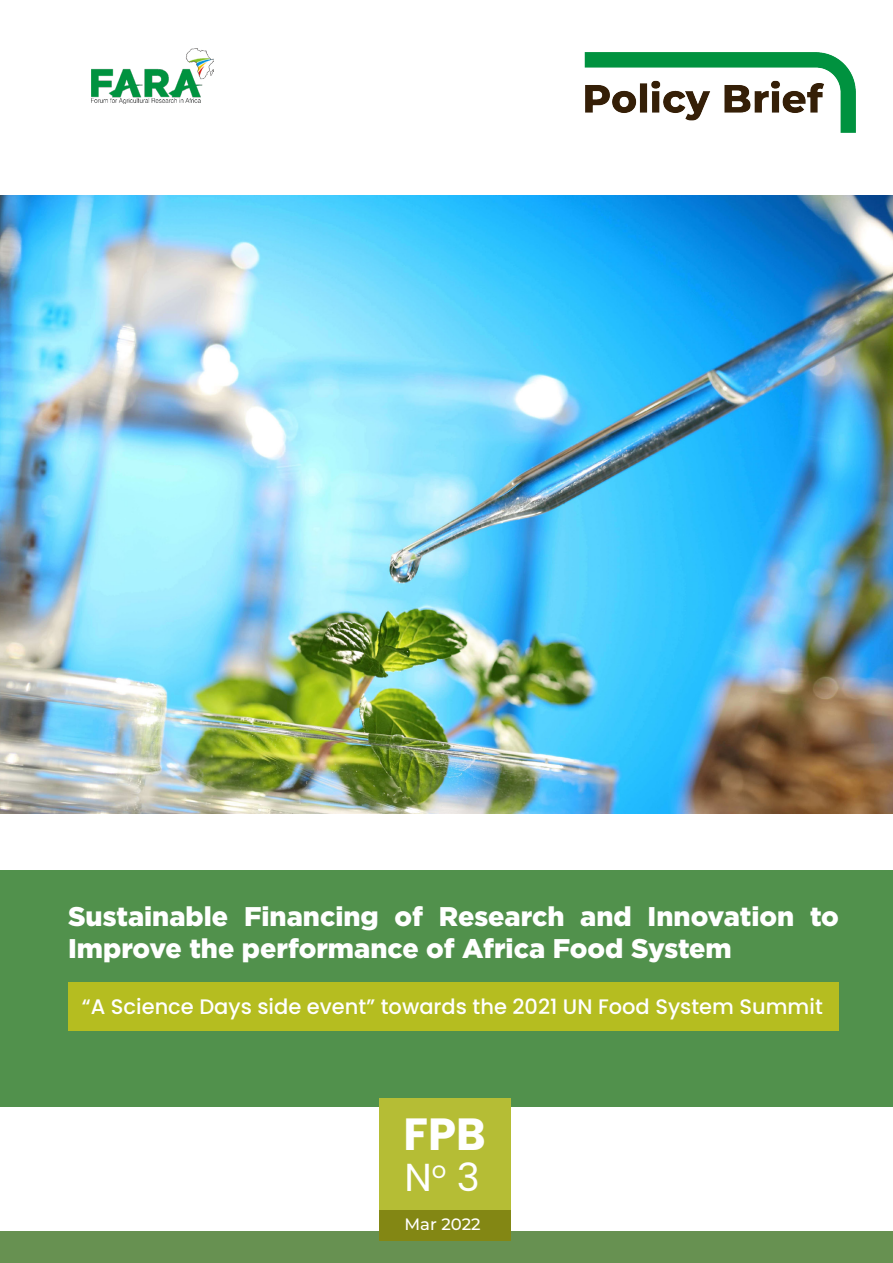
<style>
.page{position:relative;width:893px;height:1263px;background:#fff}
.page>*{position:absolute;margin:0;border:0;box-sizing:border-box;transform-origin:0 0}
.quote_2{font:700 45px "Poppins";color:#fff}
.quote_2-2{font:39px "Poppins";color:#fff}
.quote_2-3{font:900 27px/32.4px "Gotham";color:#fff}
.quote_2-4{font:500 21px "Poppins";color:#fff}
.quote_2-5{font:500 16.5px "Montserrat";color:#fff}
</style>
<div class="page">
<img style="left:91px;top:49px;width:122px;height:54px">
<img style="left:0;top:196px;width:893px;height:618px">
<div style="left:0;top:870px;width:893px;height:236px;background:#51914c"></div>
<div style="left:68px;top:982px;width:771px;height:49px;background:#b5bd20"></div>
<img style="left:584px;top:52px;width:272px;height:80px">
<div style="left:0;top:1232px;width:893px;height:31px;background:#679151"></div>
<div style="left:379px;top:1098px;width:132px;height:143px;background:#b5bd35"></div>
<div style="left:379px;top:1210px;width:132px;height:31px;background:#838714"></div>
<p class="quote_2-3" style="left:68px;top:899px;width:772px">Sustainable Financing of Research and Innovation to<br>Improve the performance of Africa Food System</p>
<p class="quote_2-4" style="left:82px;top:994px;width:742px">“A Science Days side event” towards the 2021 UN Food System Summit</p>
<p class="quote_2" style="left:403px;top:1108px;width:84px">FPB</p>
<p class="quote_2-2" style="left:405px;top:1155px;width:77px">N<sup>o</sup> 3</p>
<p class="quote_2-5" style="left:405px;top:1212px;width:78px">Mar 2022</p>
</div>
